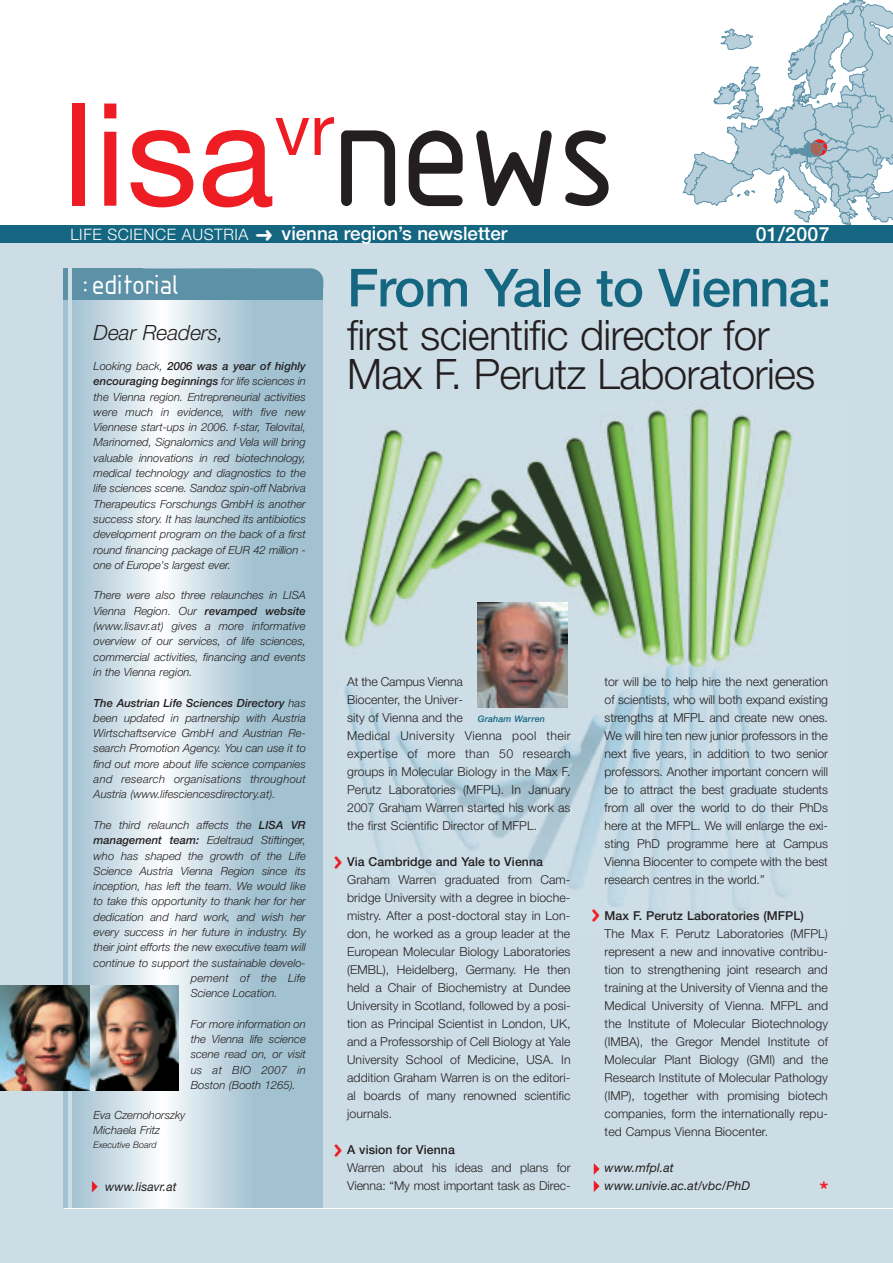
<style>
.page{position:relative;width:893px;height:1263px;background:#fff}
.page>*{position:absolute;margin:0;border:0;box-sizing:border-box;transform-origin:0 0}
.t1{font:162px "Isonorm 3098";color:#231f20}
.t2{font:143.1px "Helvetica Neue";color:#ee1d23}
.t3{font:500 52.5px "Helvetica Neue";letter-spacing:-.015em;color:#156781}
.t4{font:300 42px/39px "Helvetica Neue";letter-spacing:-.015em;color:#231f20}
.t5{font:40.5px "Isonorm 3098";color:#ee1d23}
.t6{font:28.5px "Isonorm 3098";letter-spacing:.02em;color:#fff}
.t7{font:25.05px "Isonorm 3098";color:#ee1d23}
.t8{font:italic 300 21px "Helvetica Neue";color:#231f20}
.t9{font:500 19.5px "Helvetica Neue";letter-spacing:.015em;color:#fff}
.t10{font:500 18.75px "Helvetica Neue";color:#fff}
.t11{font:300 12.3px/18px "Helvetica Neue";letter-spacing:.005em;color:#231f20;text-align:justify}
.t12{font:500 12.3px "Helvetica Neue";letter-spacing:.005em;color:#231f20}
.t13{font:italic 12.3px/18px "Helvetica Neue";letter-spacing:.005em;color:#231f20}
.t14{font:italic 300 11.25px/15.3px "Helvetica Neue";color:#231f20;text-align:justify}
.t15{font:italic 300 11.25px "Helvetica Neue";letter-spacing:.02em;color:#231f20}
.t16{font:italic 300 9px "Helvetica Neue";color:#231f20}
.t17{font:italic 500 9px "Helvetica Neue";letter-spacing:.01em;color:#156781}
.s1{font-weight:300;font-size:15.75px}
.s2{font-family:"Monotype Sorts";font-weight:400}
.s3{font-weight:500}
</style>
<div class="page">
<div style="left:0;top:242px;width:892px;height:1021px;background:#cddde6"></div>
<img style="left:344px;top:405px;width:449px;height:512px">
<svg style="left:682px;top:0;width:210px;height:226px"></svg>
<div style="left:72px;top:289px;width:251px;height:920px;background:#a3c2d1"></div>
<div style="left:78px;top:268px;width:169px;height:940px;background:#a9c6d4"></div>
<div style="left:81px;top:268px;width:162px;height:940px;background:#adc8d6"></div>
<div style="left:88px;top:268px;width:148px;height:940px;background:#b3ccd9"></div>
<div style="left:92px;top:268px;width:141px;height:940px;background:#b7cedb"></div>
<div style="left:97px;top:268px;width:130px;height:940px;background:#bcd1dd"></div>
<div style="left:102px;top:268px;width:120px;height:940px;background:#c1d4e0"></div>
<div style="left:108px;top:268px;width:109px;height:940px;background:#c6d8e2"></div>
<div style="left:113px;top:268px;width:98px;height:940px;background:#cbdce5"></div>
<div style="left:118px;top:268px;width:88px;height:940px;background:#d0e0e8"></div>
<div style="left:124px;top:268px;width:77px;height:940px;background:#d5e3eb"></div>
<div style="left:129px;top:268px;width:67px;height:940px;background:#dae7ee"></div>
<div style="left:132px;top:268px;width:60px;height:940px;background:#deeaf0"></div>
<div style="left:136px;top:268px;width:53px;height:940px;background:#e2ecf1"></div>
<div style="left:139px;top:268px;width:46px;height:940px;background:#e6eff3"></div>
<div style="left:143px;top:268px;width:39px;height:940px;background:#eaf1f5"></div>
<div style="left:146px;top:268px;width:32px;height:940px;background:#eef4f7"></div>
<div style="left:150px;top:268px;width:25px;height:940px;background:#f2f7f9"></div>
<div style="left:153px;top:268px;width:18px;height:940px;background:#f6f9fb"></div>
<div style="left:157px;top:268px;width:11px;height:940px;background:#fafcfd"></div>
<hr style="left:160px;top:268px;width:4px;height:940px;background:#fff">
<hr style="left:64px;top:268px;width:4px;height:940px;background:#a3c2d1">
<div style="left:72px;top:268px;width:71px;height:32px;background:#5d91a7"></div>
<div style="left:72px;top:268px;width:251px;height:32px;background:#5d91a7;border-radius:13px"></div>
<hr style="left:64px;top:268px;width:4px;height:32px;background:#5d91a7">
<hr style="left:64px;top:1208px;width:828px;height:1px;background:#fff">
<img style="left:89px;top:985px;width:90px;height:105px">
<img style="left:0;top:985px;width:89px;height:105px">
<div style="left:0;top:226px;width:892px;height:17px;background:#156781"></div>
<svg style="left:92px;top:1181px;width:6px;height:12px"></svg>
<svg style="left:593px;top:1163px;width:6px;height:29px"></svg>
<img style="left:478px;top:603px;width:89px;height:105px">
<h2 class="t2" style="left:63px;top:69px;width:273px">lisa<sup>vr</sup></h2>
<h1 class="t1" style="left:341px;top:55px;width:282px">news</h1>
<h3 class="t10" style="left:70px;top:227px;width:438px"><span class="s1">LIFE SCIENCE AUSTRIA</span> <span class="s2">➜</span> vienna region’s newsletter</h3>
<h3 class="t9" style="left:755px;top:227px;width:75px">01/2007</h3>
<h3 class="t6" style="left:85px;top:267px;width:96px">: editorial</h3>
<h3 class="t8" style="left:94px;top:325px;width:132px">Dear Readers,</h3>
<p class="t14" style="left:94px;top:359px;width:214px">Looking back, <span class="s3">2006 was a year of highly encouraging beginnings</span> for life sciences in the Vienna region. Entrepreneurial activities were much in evidence, with five new Viennese start-ups in 2006. f-star, Telovital, Marinomed, Signalomics and Vela will bring valuable innovations in red biotechnology, medical technology and diagnostics to the life sciences scene. Sandoz spin-off Nabriva Therapeutics Forschungs GmbH is another success story. It has launched its antibiotics development program on the back of a first round financing package of EUR 42 million - one of Europe's largest ever.</p>
<p class="t14" style="left:94px;top:589px;width:214px">There were also three relaunches in LISA Vienna Region. Our <span class="s3">revamped website </span>(www.lisavr.at) gives a more informative overview of our services, of life sciences, commercial activities, financing and events in the Vienna region.</p>
<p class="t14" style="left:94px;top:696px;width:214px"><span class="s3">The Austrian Life Sciences Directory</span> has been updated in partnership with Austria Wirtschaftservice GmbH and Austrian Re&shy;search Promotion Agency. You can use it to find out more about life science companies and research organisations throughout Austria (www.lifesciencesdirectory.at).</p>
<p class="t14" style="left:94px;top:818px;width:214px">The third relaunch affects the <span class="s3">LISA VR</span></p>
<p class="t14" style="left:94px;top:834px;width:214px"><span class="s3">management team:</span> Edeltraud Stiftinger,</p>
<p class="t14" style="left:94px;top:849px;width:214px">who has shaped the growth of the Life</p>
<p class="t14" style="left:94px;top:864px;width:214px">Science Austria Vienna Region since its</p>
<p class="t14" style="left:94px;top:879px;width:214px">inception, has left the team. We would like</p>
<p class="t14" style="left:94px;top:895px;width:214px">to take this opportunity to thank her for her</p>
<p class="t14" style="left:94px;top:910px;width:214px">dedication and hard work, and wish her</p>
<p class="t14" style="left:94px;top:925px;width:214px">every success in her future in industry. By</p>
<p class="t14" style="left:94px;top:941px;width:214px">their joint efforts the new executive team will</p>
<p class="t14" style="left:94px;top:956px;width:214px">continue to support the sustainable develo-</p>
<p class="t15" style="left:191px;top:974px;width:117px">pement of the Life</p>
<p class="t14" style="left:191px;top:987px;width:88px">Science Location.</p>
<p class="t14" style="left:191px;top:1017px;width:117px">For more information on the Vienna life science scene read on, or visit us at BIO 2007 in Boston (Booth 1265).</p>
<p class="t14" style="left:94px;top:1108px;width:93px">Eva Czernohorszky<br>Michaela Fritz</p>
<p class="t16" style="left:94px;top:1142px;width:65px">Executive Board</p>
<p class="t13" style="left:105px;top:1179px;width:73px">www.lisavr.at</p>
<h3 class="t3" style="left:347px;top:269px;width:486px">From Yale to Vienna:</h3>
<h3 class="t4" style="left:347px;top:319px;width:470px">first scientific director for<br>Max F. Perutz Laboratories</h3>
<p class="t11" style="left:347px;top:674px;width:225px;text-align:left">At the Campus Vienna<br>Biocenter, the Univer-<br>sity of Vienna and the<br>Medical University Vienna pool their expertise of more than 50 research groups in Molecular Biology in the Max F.<br>Perutz Laboratories (MFPL). In January<br>2007 Graham Warren started his work as the first Scientific Director of MFPL.</p>
<p class="t12" style="left:347px;top:857px;width:197px">Via Cambridge and Yale to Vienna</p>
<p class="t11" style="left:347px;top:872px;width:225px">Graham Warren graduated from Cam&shy;bridge University with a degree in bioche&shy;mistry. After a post-doctoral stay in Lon&shy;don, he worked as a group leader at the European Molecular Biology Laboratories (EMBL), Heidelberg, Germany. He then held a Chair of Biochemistry at Dundee University in Scotland, followed by a posi&shy;tion as Principal Scientist in London, UK, and a Professorship of Cell Biology at Yale University School of Medicine, USA. In addition Graham Warren is on the editori&shy;al boards of many renowned scientific journals.</p>
<p class="t12" style="left:347px;top:1145px;width:109px">A vision for Vienna</p>
<p class="t11" style="left:347px;top:1160px;width:225px">Warren about his ideas and plans for<br>Vienna: “My most important task as Direc-</p>
<p class="t17" style="left:478px;top:716px;width:69px">Graham Warren</p>
<h3 class="t5" style="left:335px;top:835px;width:12px">&gt;</h3>
<h3 class="t5" style="left:335px;top:1122px;width:12px">&gt;</h3>
<p class="t11" style="left:604px;top:674px;width:225px">tor will be to help hire the next generation of scientists, who will both expand existing strengths at MFPL and create new ones.<br>We will hire ten new junior professors in the next five years, in addition to two senior professors. Another important concern will be to attract the best graduate students from all over the world to do their PhDs here at the MFPL. We will enlarge the exi&shy;sting PhD programme here at Campus Vienna Biocenter to compete with the best research centres in the world.”</p>
<p class="t12" style="left:604px;top:911px;width:201px">Max F. Perutz Laboratories (MFPL)</p>
<p class="t11" style="left:604px;top:926px;width:225px">The Max F. Perutz Laboratories (MFPL) represent a new and innovative contribu&shy;tion to strengthening joint research and training at the University of Vienna and the Medical University of Vienna. MFPL and the Institute of Molecular Biotechnology (IMBA), the Gregor Mendel Institute of Molecular Plant Biology (GMI) and the Research Institute of Molecular Pathology (IMP), together with promising biotech companies, form the internationally repu&shy;ted Campus Vienna Biocenter.</p>
<p class="t13" style="left:604px;top:1160px;width:147px">www.mfpl.at www.univie.ac.at/vbc/PhD</p>
<h3 class="t5" style="left:592px;top:888px;width:12px">&gt;</h3>
<h3 class="t7" style="left:820px;top:1175px;width:11px">*</h3>
</div>
